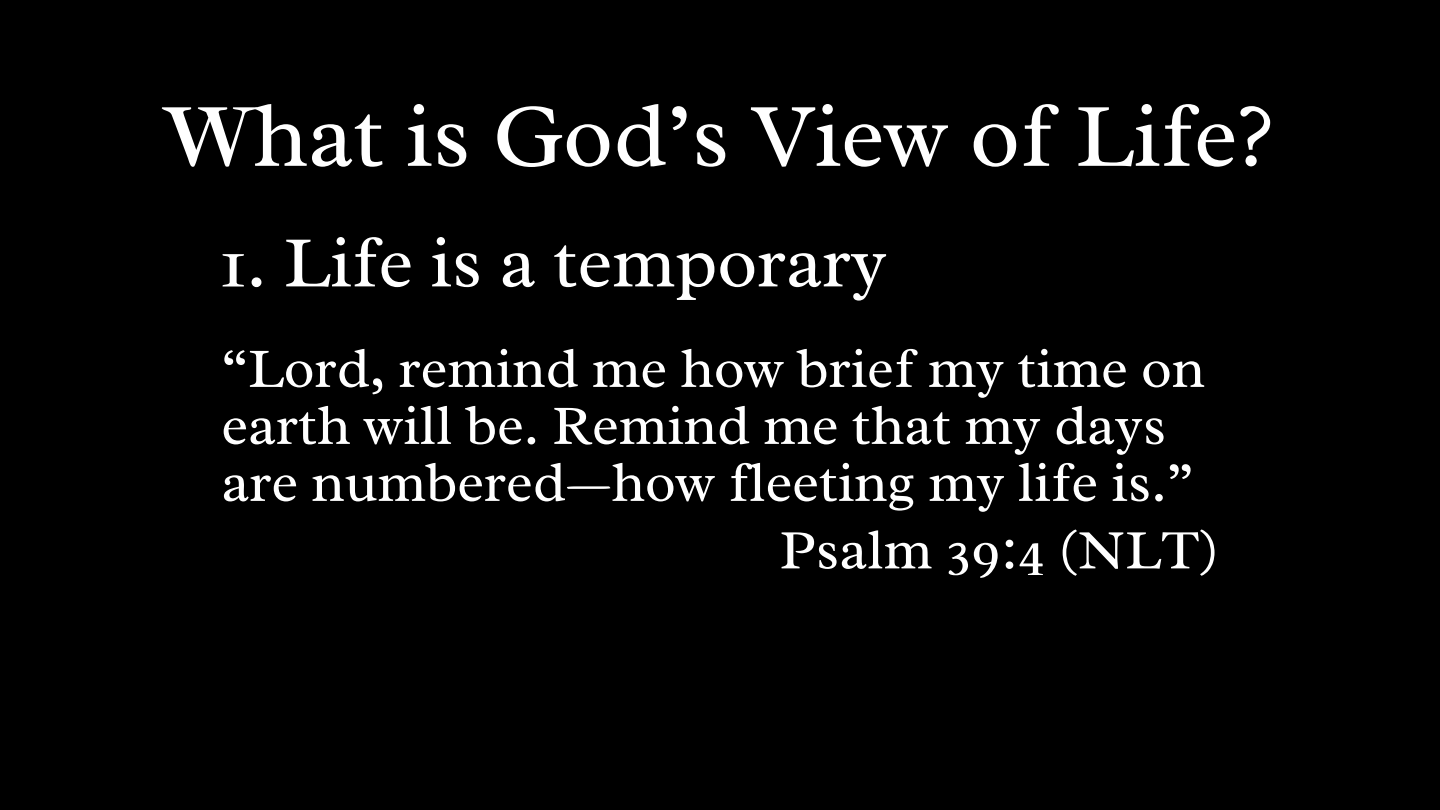
<style>
.page{position:relative;width:1440px;height:810px;background:#000}
.page>*{position:absolute;margin:0;border:0;box-sizing:border-box;transform-origin:0 0}
.t1{font:92px "Radley";color:#fff}
.t2{font:73.5px "Radley";color:#fff}
.t3{font:56.6px/57px "Radley";color:#fff}
</style>
<div class="page">
<p class="t1" style="left:166px;top:77px;width:1109px">What is God’s View of Life?</p>
<p class="t2" style="left:220px;top:216px;width:668px">1. Life is a temporary</p>
<p class="t3" style="left:221px;top:340px;width:985px">“Lord, remind me how brief my time on earth will be. Remind me that my days are numbered—how fleeting my life is.”</p>
<p class="t3" style="left:780px;top:521px;width:440px">Psalm 39:4 (NLT)</p>
</div>
